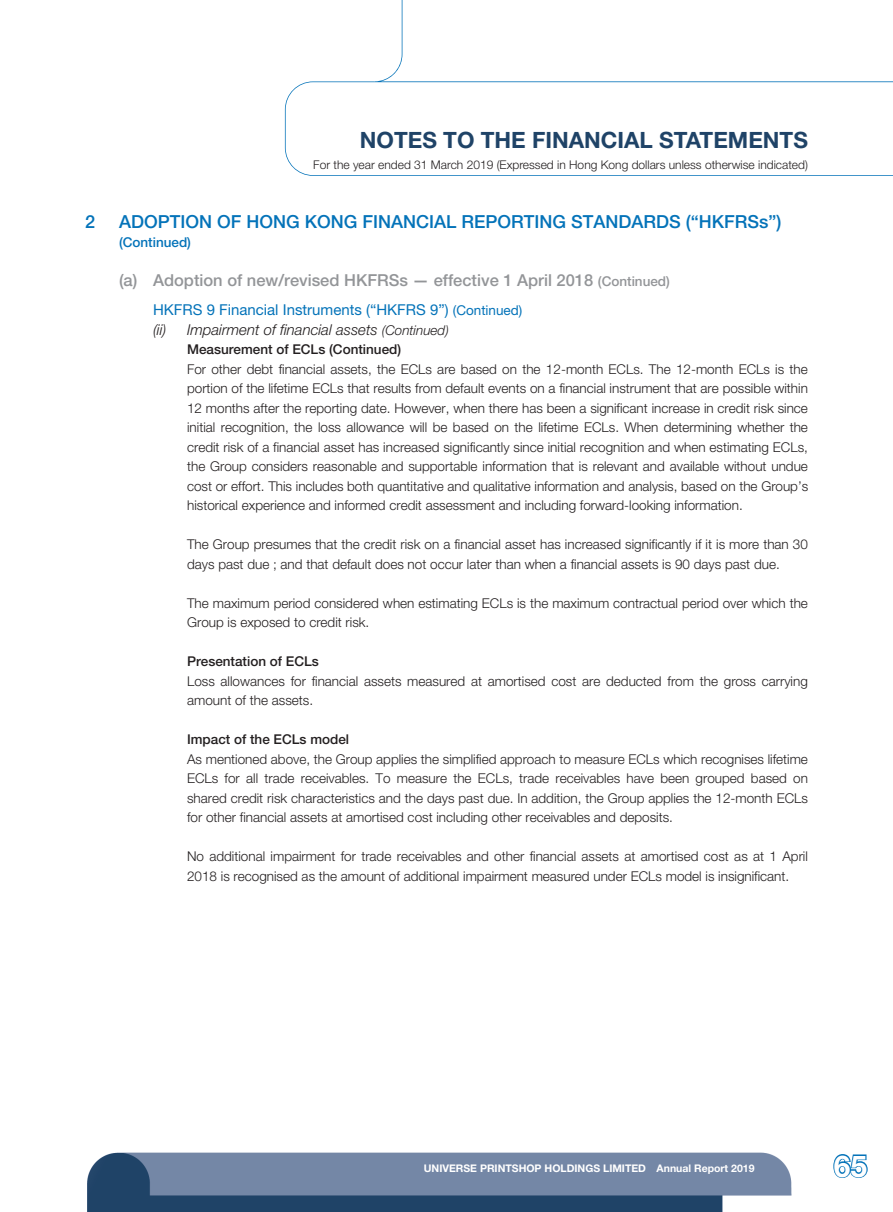
<style>
.page{position:relative;width:893px;height:1212px;background:#fff}
.page>*{position:absolute;margin:0;border:0;box-sizing:border-box;transform-origin:0 0}
.t1{font:700 30px "Helvetica Neue LT Std";color:#fff}
.t2{font:700 22.5px "Helvetica Neue LT Std";color:#1f4367}
.t3{font:500 18px "Helvetica Neue LT Std";color:#0473b9}
.t4{font:500 16.5px "Helvetica Neue LT Std";color:#939598}
.t5{font:15px/19.5px "Helvetica Neue LT Std";color:#0473b9}
.t6{font:300 13.5px/19.5px "Helvetica Neue LT Std";color:#231f20}
.t7{font:500 13.5px "Helvetica Neue LT Std";color:#231f20}
.t8{font:500 13.5px "Helvetica Neue LT Std";color:#0473b9}
.t9{font:300 12px "Helvetica Neue LT Std";color:#231f20}
.t10{font:700 10.5px "Helvetica Neue LT Std";color:#fff}
.s1{font-size:13.5px}
.s2{font-weight:300;font-style:italic;color:#231f20}
.s3{font-weight:300;font-style:italic;font-size:13.5px;color:#231f20}
</style>
<div class="page">
<img style="left:87px;top:1152px;width:705px;height:60px">
<svg style="left:833px;top:1154px;width:35px;height:24px"></svg>
<svg style="left:285px;top:81px;width:608px;height:95px"></svg>
<svg style="left:374px;top:0;width:519px;height:82px"></svg>
<h2 class="t2" style="left:360px;top:126px;width:449px">NOTES TO THE FINANCIAL STATEMENTS</h2>
<p class="t9" style="left:313px;top:157px;width:496px">For the year ended 31 March 2019 (Expressed in Hong Kong dollars unless otherwise indicated)</p>
<h3 class="t3" style="left:85px;top:210px;width:12px">2</h3>
<h3 class="t3" style="left:119px;top:210px;width:664px">ADOPTION OF HONG KONG FINANCIAL REPORTING STANDARDS (“HKFRSs”)</h3>
<p class="t8" style="left:119px;top:234px;width:74px">(Continued)</p>
<p class="t4" style="left:119px;top:270px;width:552px">(a) Adoption of new/revised HKFRSs — effective 1 April 2018 <span class="s1">(Continued)</span></p>
<p class="t5" style="left:153px;top:300px;width:371px">HKFRS 9 Financial Instruments (“HKFRS 9”) <span class="s1">(Continued) </span><span class="s2">(ii) Impairment of financial assets</span> <span class="s3">(Continued)</span></p>
<p class="t7" style="left:187px;top:341px;width:216px">Measurement of ECLs (Continued)</p>
<p class="t6" style="left:187px;top:359px;width:623px;text-align:justify">For other debt financial assets, the ECLs are based on the 12-month ECLs. The 12-month ECLs is the portion of the lifetime ECLs that results from default events on a financial instrument that are possible within 12 months after the reporting date. However, when there has been a significant increase in credit risk since initial recognition, the loss allowance will be based on the lifetime ECLs. When determining whether the credit risk of a financial asset has increased significantly since initial recognition and when estimating ECLs, the Group considers reasonable and supportable information that is relevant and available without undue cost or effort. This includes both quantitative and qualitative information and analysis, based on the Group’s historical experience and informed credit assessment and including forward-looking information.</p>
<p class="t6" style="left:187px;top:534px;width:622px">The Group presumes that the credit risk on a financial asset has increased significantly if it is more than 30 days past due ; and that default does not occur later than when a financial assets is 90 days past due.</p>
<p class="t6" style="left:187px;top:593px;width:622px">The maximum period considered when estimating ECLs is the maximum contractual period over which the<br>Group is exposed to credit risk.</p>
<p class="t7" style="left:187px;top:653px;width:133px">Presentation of ECLs</p>
<p class="t6" style="left:187px;top:671px;width:622px">Loss allowances for financial assets measured at amortised cost are deducted from the gross carrying amount of the assets.</p>
<p class="t7" style="left:187px;top:731px;width:164px">Impact of the ECLs model</p>
<p class="t6" style="left:187px;top:749px;width:622px;text-align:justify">As mentioned above, the Group applies the simplified approach to measure ECLs which recognises lifetime ECLs for all trade receivables. To measure the ECLs, trade receivables have been grouped based on shared credit risk characteristics and the days past due. In addition, the Group applies the 12-month ECLs for other financial assets at amortised cost including other receivables and deposits.</p>
<p class="t6" style="left:187px;top:846px;width:622px">No additional impairment for trade receivables and other financial assets at amortised cost as at 1 April<br>2018 is recognised as the amount of additional impairment measured under ECLs model is insignificant.</p>
<p class="t10" style="left:424px;top:1161px;width:332px">UNIVERSE PRINTSHOP HOLDINGS LIMITED Annual Report 2019</p>
<h1 class="t1" style="left:834px;top:1147px;width:35px">65</h1>
</div>
